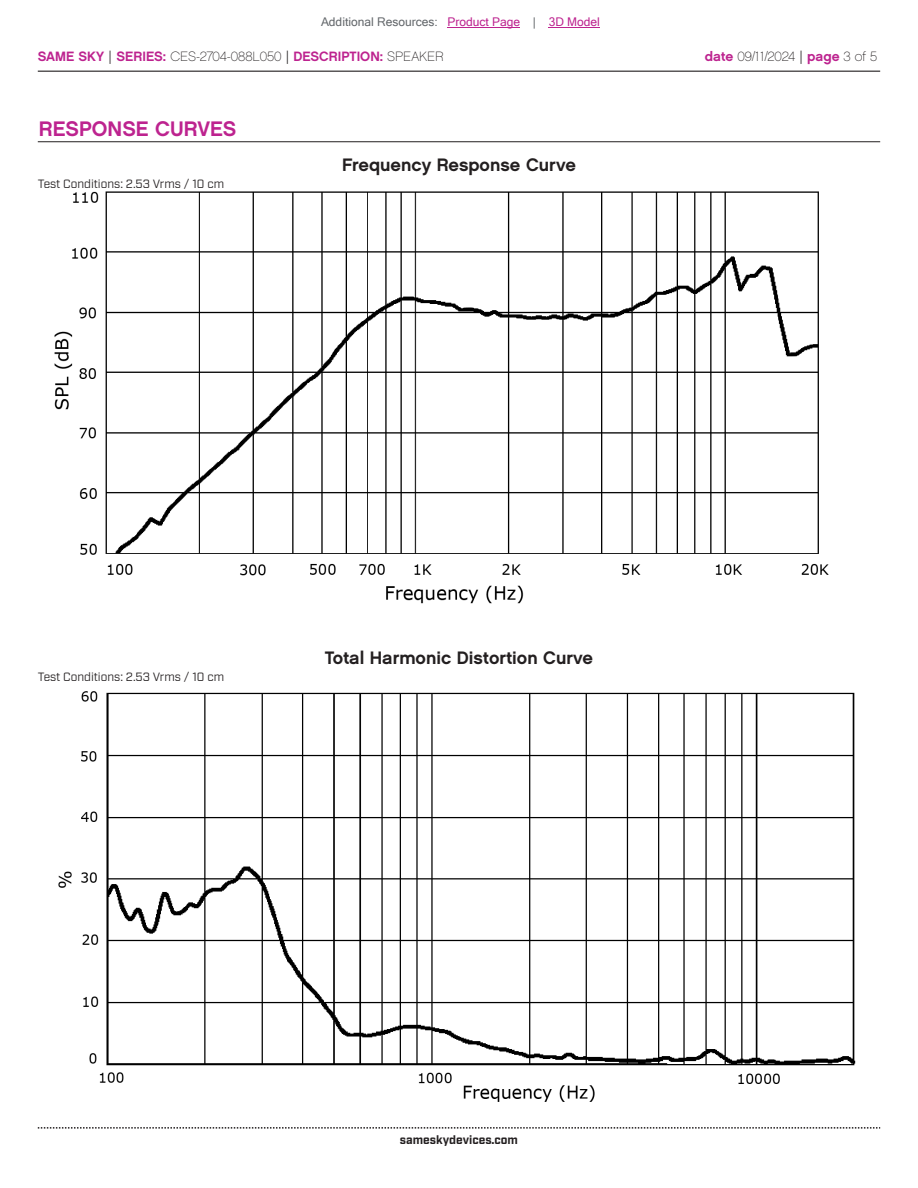
<style>
.page{position:relative;width:918px;height:1188px;background:#fff}
.page>*{position:absolute;margin:0;border:0;box-sizing:border-box;transform-origin:0 0}
.t1{font:21px "Chalet New York Nineteen Sixty";color:#bd238f}
.t2{font:18px "Chalet New York Nineteen Sixty";color:#231f20}
.t3{font:13.5px "Chalet New York Nineteen Sixty";color:#bd238f}
.t4{font:13.5px "Chalet Paris Nineteen Sixty";letter-spacing:-.005em;color:#231f20}
.t5{font:12px "Industry";color:#231f20}
.t6{font:12px "Microsoft Sans Serif";color:#63676b}
.t7{font:700 12px "Industry";color:#231f20}
.s1{color:#bd238f}
.s2{font-family:"Industry";color:#231f20}
.s3{font-family:"Chalet Paris Nineteen Sixty";color:#231f20}
.s4{font-family:"Chalet New York Nineteen Sixty";color:#bd238f}
.s5{font-family:"Industry"}
</style>
<div class="page">
<hr style="left:38px;top:71px;width:842px;height:1px;background:#231f20">
<svg style="left:38px;top:1127px;width:842px;height:2px"></svg>
<img style="left:54px;top:191px;width:775px;height:413px">
<hr style="left:38px;top:141px;width:842px;height:1px;background:#231f20">
<img style="left:58px;top:691px;width:798px;height:411px">
<hr style="left:448px;top:27px;width:72px;height:1px;background:#bd238f">
<hr style="left:549px;top:27px;width:51px;height:1px;background:#bd238f">
<p class="t6" style="left:321px;top:15px;width:280px">Additional Resources: <span class="s1">Product Page</span> | <span class="s1">3D Model</span></p>
<p class="t3" style="left:38px;top:47px;width:407px">SAME SKY <span class="s2">|</span> SERIES: <span class="s3">CES-2704-088L050</span> <span class="s2">|</span> DESCRIPTION: <span class="s3">SPEAKER</span></p>
<p class="t4" style="left:705px;top:48px;width:174px"><span class="s4">date</span> 09/11/2024 <span class="s5">|</span> <span class="s4">page</span> 3 of 5</p>
<h1 class="t1" style="left:39px;top:115px;width:199px">RESPONSE CURVES</h1>
<p class="t5" style="left:38px;top:176px;width:188px">Test Conditions: 2.53 Vrms / 10 cm</p>
<h2 class="t2" style="left:342px;top:153px;width:235px">Frequency Response Curve</h2>
<p class="t5" style="left:38px;top:669px;width:188px">Test Conditions: 2.53 Vrms / 10 cm</p>
<h2 class="t2" style="left:325px;top:646px;width:270px">Total Harmonic Distortion Curve</h2>
<p class="t7" style="left:400px;top:1132px;width:120px">sameskydevices.com</p>
</div>
